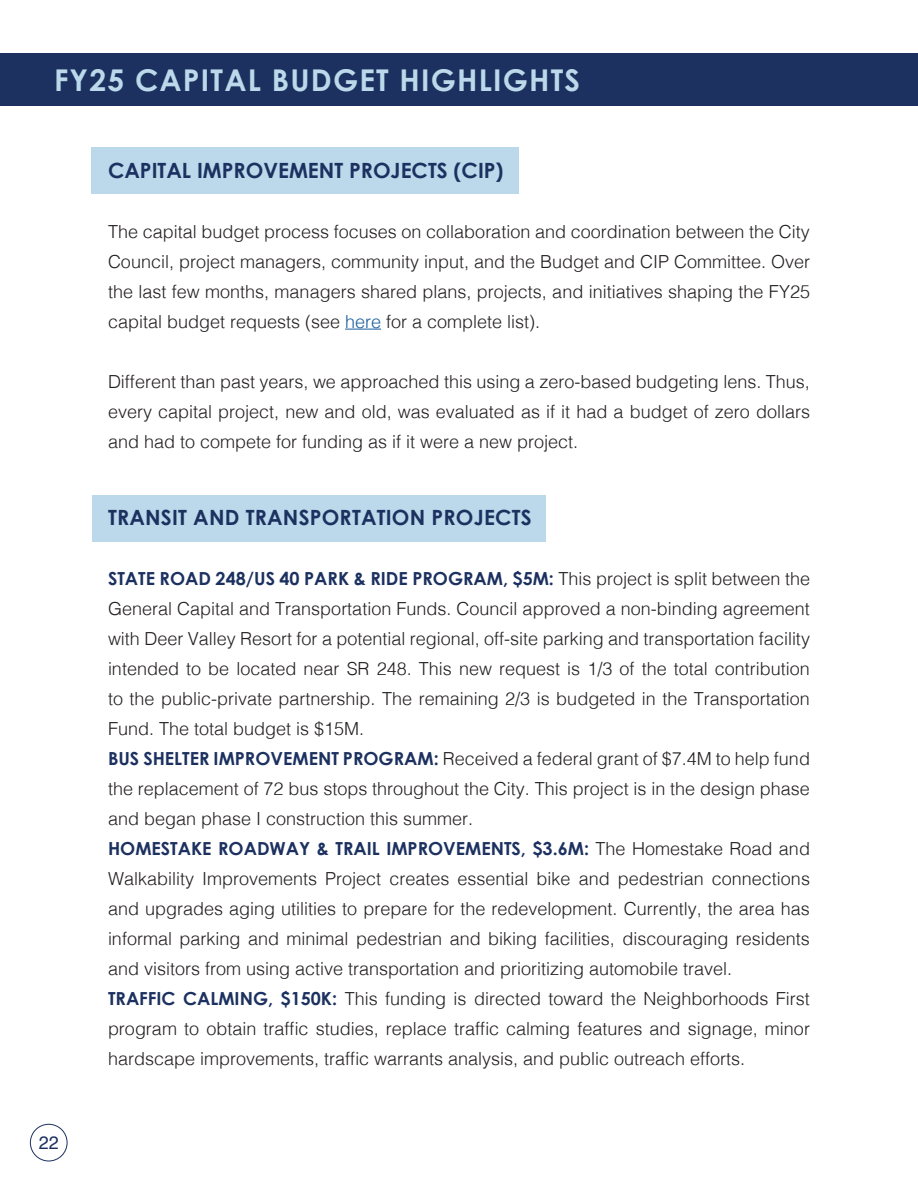
<style>
.page{position:relative;width:918px;height:1188px;background:#fff}
.page>*{position:absolute;margin:0;border:0;box-sizing:border-box;transform-origin:0 0}
.t1{font:700 30px "Century Gothic";letter-spacing:.04em;color:#bbd9ea}
.t2{font:700 21px "Century Gothic";letter-spacing:.01em;color:#1c3160}
.t3{font:300 18px/30px "Helvetica";color:#231f20;text-align:justify}
.t4{font:18px "Helvetica";color:#1c3160}
.s1{color:#175d9e}
.s2{font-family:"Century Gothic";font-weight:700;color:#1c3160}
</style>
<div class="page">
<div style="left:0;top:53px;width:918px;height:53px;background:#1c3160"></div>
<div style="left:30px;top:1124px;width:37px;height:37px;border:1px solid #1c3160;border-radius:50%"></div>
<div style="left:91px;top:147px;width:427px;height:47px;background:#bbd9ea"></div>
<hr style="left:345px;top:329px;width:36px;height:1px;background:#175d9e">
<div style="left:92px;top:495px;width:454px;height:47px;background:#bbd9ea"></div>
<p class="t1" style="left:54px;top:61px;width:528px">FY25 CAPITAL BUDGET HIGHLIGHTS</p>
<p class="t2" style="left:108px;top:157px;width:397px">CAPITAL IMPROVEMENT PROJECTS (CIP)</p>
<p class="t3" style="left:108px;top:215px;width:704px">The capital budget process focuses on collaboration and coordination between the City Council, project managers, community input, and the Budget and CIP Committee. Over the last few months, managers shared plans, projects, and initiatives shaping the FY25 capital budget requests (see <span class="s1">here</span> for a complete list).</p>
<p class="t3" style="left:108px;top:365px;width:704px">Different than past years, we approached this using a zero-based budgeting lens. Thus, every capital project, new and old, was evaluated as if it had a budget of zero dollars and had to compete for funding as if it were a new project.</p>
<p class="t2" style="left:108px;top:504px;width:425px">TRANSIT AND TRANSPORTATION PROJECTS</p>
<p class="t4" style="left:39px;top:1129px;width:22px">22</p>
<p class="t3" style="left:108px;top:563px;width:704px"><span class="s2">STATE ROAD 248/US 40 PARK &amp; RIDE PROGRAM, $5M:</span> This project is split between the General Capital and Transportation Funds. Council approved a non-binding agreement with Deer Valley Resort for a potential regional, off-site parking and transportation facility intended to be located near SR 248. This new request is 1/3 of the total contribution to the public-private partnership. The remaining 2/3 is budgeted in the Transportation Fund. The total budget is $15M.</p>
<p class="t3" style="left:108px;top:743px;width:704px"><span class="s2">BUS SHELTER IMPROVEMENT PROGRAM:</span> Received a federal grant of $7.4M to help fund the replacement of 72 bus stops throughout the City. This project is in the design phase and began phase I construction this summer.</p>
<p class="t3" style="left:108px;top:833px;width:704px"><span class="s2">HOMESTAKE ROADWAY &amp; TRAIL IMPROVEMENTS, $3.6M:</span> The Homestake Road and Walkability Improvements Project creates essential bike and pedestrian connections and upgrades aging utilities to prepare for the redevelopment. Currently, the area has informal parking and minimal pedestrian and biking facilities, discouraging residents and visitors from using active transportation and prioritizing automobile travel.</p>
<p class="t3" style="left:108px;top:983px;width:703px"><span class="s2">TRAFFIC CALMING, $150K:</span> This funding is directed toward the Neighborhoods First program to obtain traffic studies, replace traffic calming features and signage, minor hardscape improvements, traffic warrants analysis, and public outreach efforts.</p>
</div>
